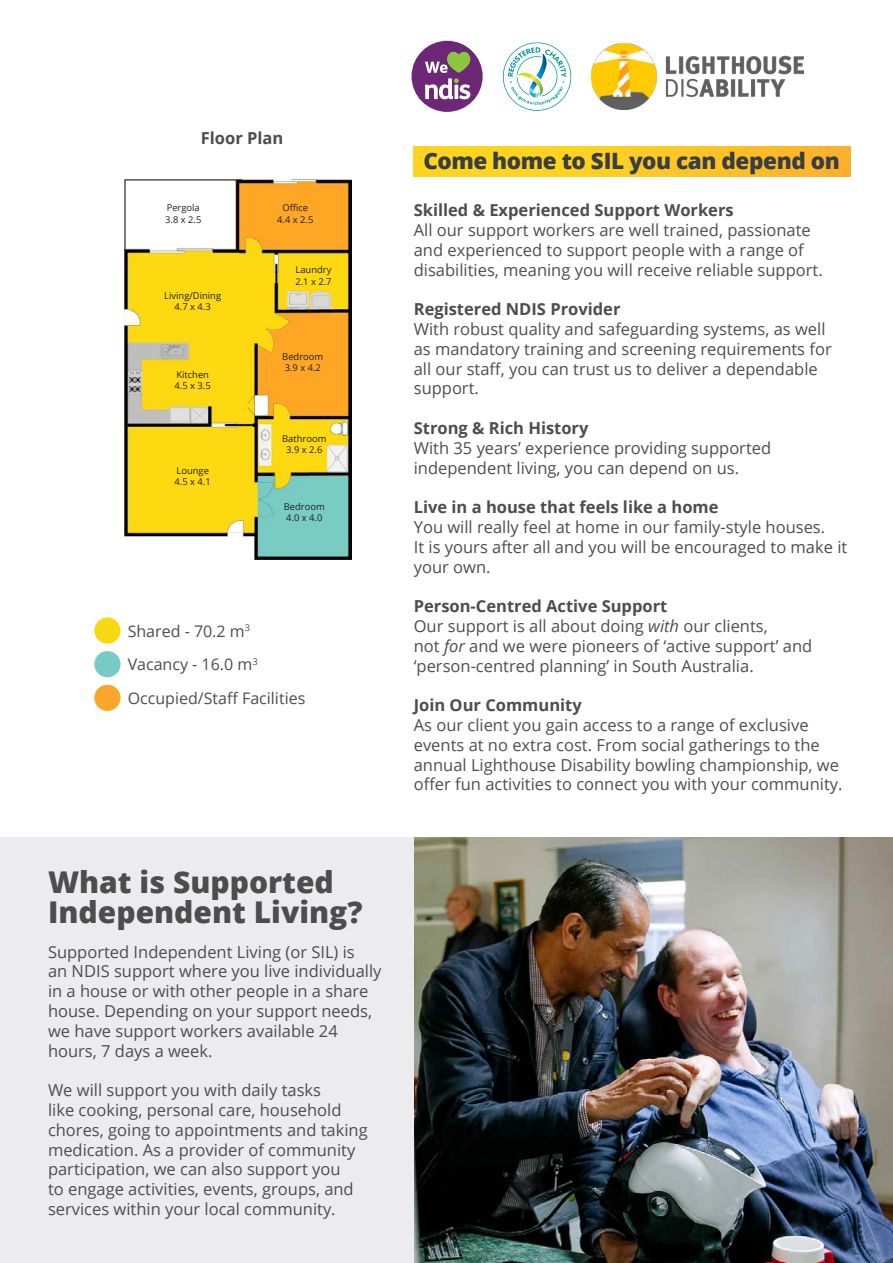
<style>
.page{position:relative;width:893px;height:1263px;background:#fff}
.page>*{position:absolute;margin:0;border:0;box-sizing:border-box;transform-origin:0 0}
.t1{font:800 30px/30.3px "Open Sans";color:#4d4d4d}
.t2{font:800 22.5px "Open Sans";letter-spacing:-.02em;color:#393e42}
.t3{font:16.5px/19.8px "Open Sans";color:#4d4d4d}
.t4{font:700 16.5px "Open Sans";color:#4d4d4d}
.t5{font:700 16.5px "Open Sans";color:#4d4c4c}
.t6{font:16.05px "Open Sans";color:#4d4d4d}
.t7{font:9.3px "Open Sans";color:#231f20}
.s1{font-weight:700}
.s2{font-style:italic}
</style>
<div class="page">
<div style="left:94px;top:617px;width:27px;height:27px;background:#f8d811;border-radius:50%"></div>
<div style="left:94px;top:685px;width:27px;height:26px;background:#f9a62a;border-radius:50%"></div>
<div style="left:94px;top:651px;width:27px;height:26px;background:#77cbc4;border-radius:50%"></div>
<img style="left:124px;top:179px;width:227px;height:380px">
<svg style="left:124px;top:179px;width:119px;height:72px"></svg>
<img style="left:591px;top:44px;width:213px;height:66px">
<svg style="left:502px;top:42px;width:70px;height:69px"></svg>
<div style="left:411px;top:41px;width:72px;height:71px;background:#6c2876;border-radius:50%"></div>
<svg style="left:425px;top:52px;width:46px;height:47px"></svg>
<img style="left:414px;top:837px;width:479px;height:426px">
<div style="left:0;top:837px;width:414px;height:426px;background:#ececee"></div>
<div style="left:413px;top:146px;width:437px;height:31px;background:linear-gradient(to right,#ffdc1d,#fcb52b)"></div>
<p class="t5" style="left:201px;top:126px;width:84px">Floor Plan</p>
<p class="t7" style="left:167px;top:202px;width:35px">Pergola</p>
<p class="t7" style="left:165px;top:213px;width:38px">3.8 x 2.5</p>
<p class="t7" style="left:164px;top:289px;width:58px">Living/Dining</p>
<p class="t7" style="left:175px;top:300px;width:38px">4.7 x 4.3</p>
<p class="t7" style="left:176px;top:368px;width:34px">Kitchen</p>
<p class="t7" style="left:175px;top:379px;width:38px">4.5 x 3.5</p>
<p class="t7" style="left:177px;top:464px;width:34px">Lounge</p>
<p class="t7" style="left:175px;top:475px;width:38px">4.5 x 4.1</p>
<p class="t7" style="left:282px;top:202px;width:27px">Office</p>
<p class="t7" style="left:277px;top:213px;width:38px">4.4 x 2.5</p>
<p class="t7" style="left:295px;top:264px;width:37px">Laundry</p>
<p class="t7" style="left:295px;top:275px;width:38px">2.1 x 2.7</p>
<p class="t7" style="left:282px;top:350px;width:42px">Bedroom</p>
<p class="t7" style="left:285px;top:361px;width:38px">3.9 x 4.2</p>
<p class="t7" style="left:282px;top:432px;width:46px">Bathroom</p>
<p class="t7" style="left:286px;top:443px;width:38px">3.9 x 2.6</p>
<p class="t7" style="left:284px;top:500px;width:42px">Bedroom</p>
<p class="t7" style="left:286px;top:511px;width:38px">4.0 x 4.0</p>
<p class="t6" style="left:128px;top:620px;width:124px">Shared - 70.2 m<sup>3</sup></p>
<p class="t6" style="left:128px;top:653px;width:132px">Vacancy - 16.0 m<sup>3</sup></p>
<p class="t6" style="left:128px;top:687px;width:179px">Occupied/Staff Facilities</p>
<p class="t1" style="left:48px;top:865px;width:316px">What is Supported<br>Independent Living?</p>
<p class="t3" style="left:48px;top:941px;width:335px">Supported Independent Living (or SIL) is<br>an NDIS support where you live individually in a house or with other people in a share house. Depending on your support needs, we have support workers available 24 hours, 7 days a week.</p>
<p class="t3" style="left:48px;top:1080px;width:321px">We will support you with daily tasks<br>like cooking, personal care, household chores, going to appointments and taking medication. As a provider of community participation, we can also support you<br>to engage activities, events, groups, and services within your local community.</p>
<p class="t2" style="left:423px;top:143px;width:418px">Come home to SIL you can depend on</p>
<p class="t4" style="left:414px;top:199px;width:321px">Skilled &amp; Experienced Support Workers</p>
<p class="t3" style="left:414px;top:220px;width:410px">All our support workers are well trained, passionate and experienced to support people with a range of disabilities, meaning you will receive reliable support.</p>
<p class="t3" style="left:414px;top:299px;width:419px"><span class="s1">Registered NDIS Provider<br></span>With robust quality and safeguarding systems, as well as mandatory training and screening requirements for all our staff, you can trust us to deliver a dependable support.</p>
<p class="t3" style="left:414px;top:418px;width:359px"><span class="s1">Strong &amp; Rich History<br></span>With 35 years’ experience providing supported independent living, you can depend on us.</p>
<p class="t4" style="left:414px;top:496px;width:306px">Live in a house that feels like a home</p>
<p class="t3" style="left:414px;top:517px;width:435px">You will really feel at home in our family-style houses.<br>It is yours after all and you will be encouraged to make it your own.</p>
<p class="t3" style="left:414px;top:596px;width:400px"><span class="s1">Person-Centred Active Support<br></span>Our support is all about doing <span class="s2">with</span> our clients,<br>not <span class="s2">for</span> and we were pioneers of ‘active support’ and ‘person-centred planning’ in South Australia.</p>
<p class="t4" style="left:414px;top:694px;width:169px">Join Our Community</p>
<p class="t3" style="left:414px;top:715px;width:430px">As our client you gain access to a range of exclusive events at no extra cost. From social gatherings to the annual Lighthouse Disability bowling championship, we offer fun activities to connect you with your community.</p>
</div>
